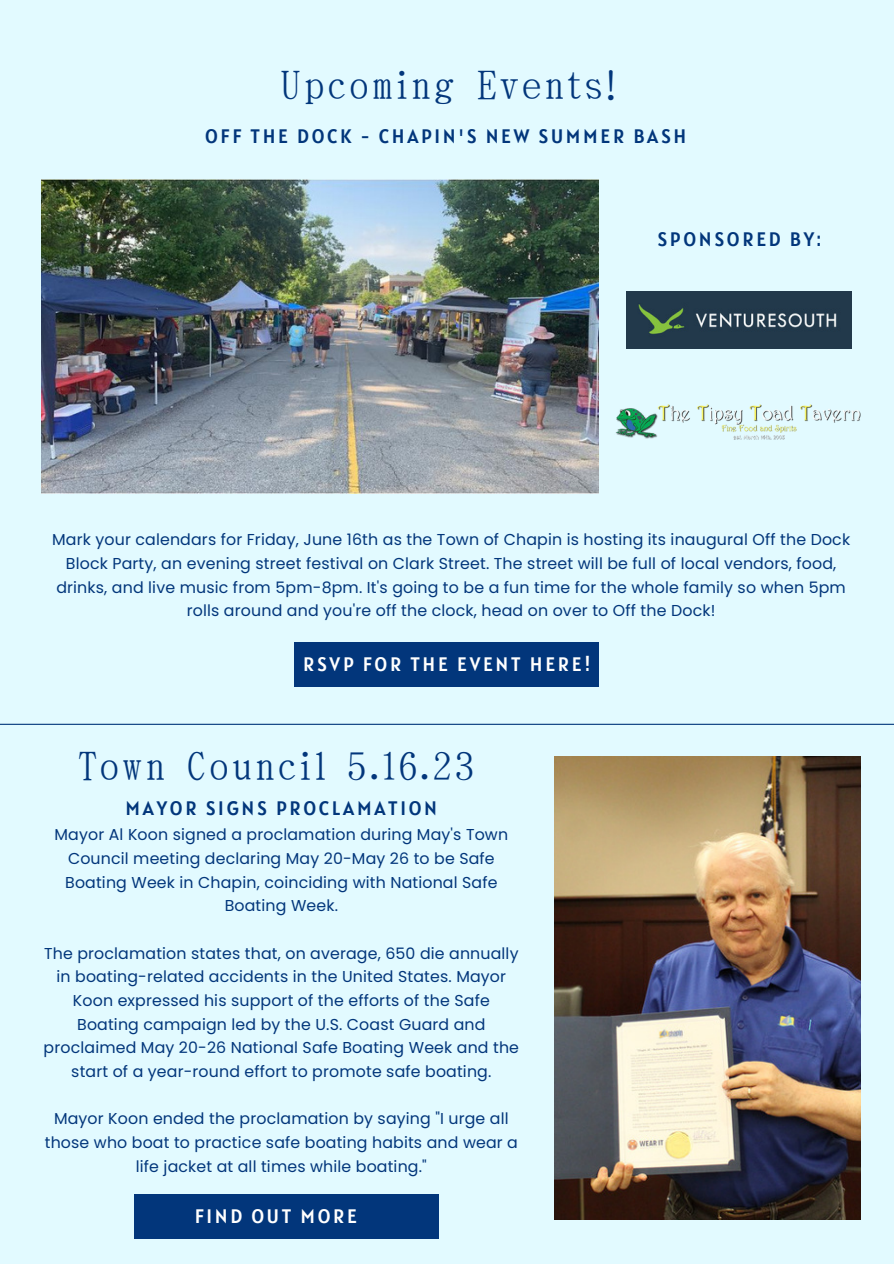
<style>
.page{position:relative;width:894px;height:1264px;background:#fff}
.page>*{position:absolute;margin:0;border:0;box-sizing:border-box;transform-origin:0 0}
.t1{font:300 37.5px "AR Mincho JIS";color:#02367b}
.t2{font:19.5px "Alatsi";letter-spacing:.14em;color:#02367b}
.t3{font:19.5px "Alatsi";letter-spacing:.14em;color:#fff}
.t4{font:15.75px/23.7px "Poppins";letter-spacing:.01em;color:#02367b;text-align:center}
</style>
<div class="page">
<div style="left:0;top:0;width:893px;height:1263px;background:#e2faff"></div>
<hr style="left:0;top:723px;width:893px;height:2px;background:#02367b">
<div style="left:294px;top:642px;width:304px;height:44px;background:#02367b"></div>
<div style="left:134px;top:1194px;width:304px;height:44px;background:#02367b"></div>
<img style="left:554px;top:756px;width:306px;height:463px">
<img style="left:42px;top:179px;width:556px;height:314px">
<img style="left:626px;top:292px;width:225px;height:56px">
<img style="left:615px;top:404px;width:246px;height:36px">
<p class="t1" style="left:279px;top:67px;width:340px">Upcoming Events!</p>
<p class="t2" style="left:205px;top:124px;width:482px">OFF THE DOCK - CHAPIN'S NEW SUMMER BASH</p>
<p class="t2" style="left:657px;top:226px;width:165px">SPONSORED BY:</p>
<p class="t4" style="left:52px;top:528px;width:799px">Mark your calendars for Friday, June 16th as the Town of Chapin is hosting its inaugural Off the Dock Block Party, an evening street festival on Clark Street. The street will be full of local vendors, food, drinks, and live music from 5pm-8pm. It's going to be a fun time for the whole family so when 5pm rolls around and you're off the clock, head on over to Off the Dock!</p>
<p class="t3" style="left:303px;top:651px;width:289px">RSVP FOR THE EVENT HERE!</p>
<p class="t1" style="left:76px;top:748px;width:400px">Town Council 5.16.23</p>
<p class="t2" style="left:126px;top:795px;width:313px">MAYOR SIGNS PROCLAMATION</p>
<p class="t4" style="left:55px;top:823px;width:455px">Mayor Al Koon signed a proclamation during May's Town Council meeting declaring May 20-May 26 to be Safe Boating Week in Chapin, coinciding with National Safe Boating Week.</p>
<p class="t4" style="left:44px;top:941px;width:477px">The proclamation states that, on average, 650 die annually in boating-related accidents in the United States. Mayor Koon expressed his support of the efforts of the Safe Boating campaign led by the U.S. Coast Guard and proclaimed May 20-26 National Safe Boating Week and the start of a year-round effort to promote safe boating.</p>
<p class="t4" style="left:45px;top:1106px;width:474px">Mayor Koon ended the proclamation by saying "I urge all those who boat to practice safe boating habits and wear a life jacket at all times while boating."</p>
<p class="t3" style="left:195px;top:1203px;width:164px">FIND OUT MORE</p>
</div>
